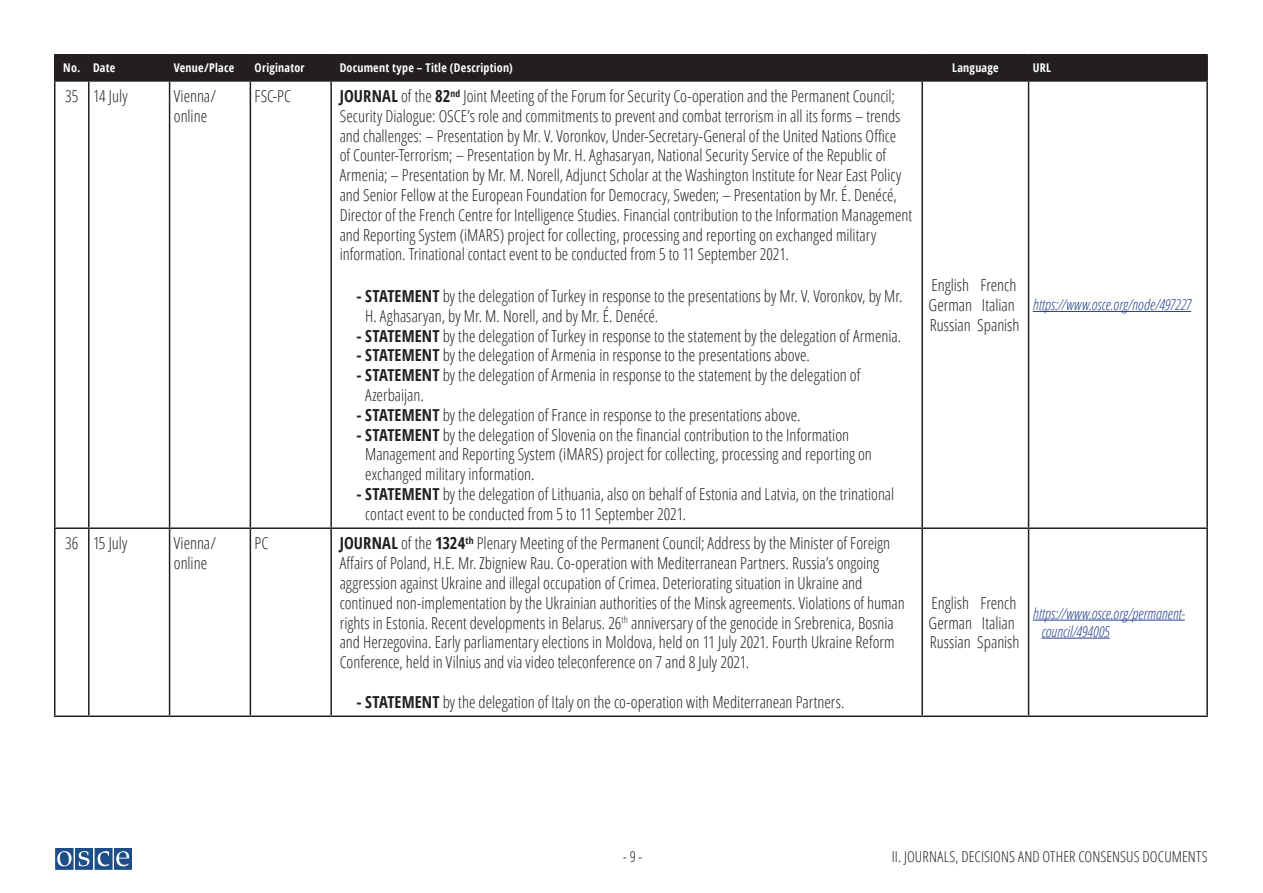
<style>
.page{position:relative;width:1263px;height:893px;background:#fff}
.page>*{position:absolute;margin:0;border:0;box-sizing:border-box;transform-origin:0 0}
.Paragraph_Style_1{font:300 condensed 16.5px/19.8px "Open Sans";color:#231f20}
.Paragraph_Style_3{font:300 condensed 16.5px/19.8px "Open Sans";color:#231f20}
.Para_hyperlink{font:italic 300 condensed 15px/18px "Open Sans";color:#253f8e}
.t1{font:300 condensed 15px "Open Sans";letter-spacing:.005em;color:#231f20}
.Paragraph_Style_1-2{font:700 condensed 12px "Open Sans";letter-spacing:.02em;color:#fff}
.s1{font-weight:700}
</style>
<div class="page">
<hr style="left:89px;top:80px;width:81px;height:2px;background:#231f20">
<hr style="left:170px;top:80px;width:80px;height:2px;background:#231f20">
<hr style="left:169px;top:82px;width:1px;height:445px;background:#231f20">
<hr style="left:250px;top:80px;width:81px;height:2px;background:#231f20">
<hr style="left:250px;top:82px;width:1px;height:445px;background:#231f20">
<hr style="left:331px;top:80px;width:591px;height:2px;background:#231f20">
<hr style="left:330px;top:82px;width:2px;height:445px;background:#231f20">
<hr style="left:922px;top:80px;width:106px;height:2px;background:#231f20">
<hr style="left:921px;top:82px;width:2px;height:445px;background:#231f20">
<hr style="left:1028px;top:80px;width:180px;height:2px;background:#231f20">
<hr style="left:1028px;top:82px;width:1px;height:445px;background:#231f20">
<hr style="left:89px;top:527px;width:81px;height:2px;background:#231f20">
<hr style="left:170px;top:527px;width:80px;height:2px;background:#231f20">
<hr style="left:169px;top:529px;width:1px;height:186px;background:#231f20">
<hr style="left:250px;top:527px;width:81px;height:2px;background:#231f20">
<hr style="left:250px;top:529px;width:1px;height:186px;background:#231f20">
<hr style="left:331px;top:527px;width:591px;height:2px;background:#231f20">
<hr style="left:330px;top:529px;width:2px;height:186px;background:#231f20">
<hr style="left:922px;top:527px;width:106px;height:2px;background:#231f20">
<hr style="left:921px;top:529px;width:2px;height:186px;background:#231f20">
<hr style="left:1028px;top:527px;width:180px;height:2px;background:#231f20">
<hr style="left:1028px;top:529px;width:1px;height:186px;background:#231f20">
<hr style="left:89px;top:715px;width:81px;height:2px;background:#231f20">
<hr style="left:170px;top:715px;width:80px;height:2px;background:#231f20">
<hr style="left:250px;top:715px;width:81px;height:2px;background:#231f20">
<hr style="left:331px;top:715px;width:591px;height:2px;background:#231f20">
<hr style="left:922px;top:715px;width:106px;height:2px;background:#231f20">
<hr style="left:1028px;top:715px;width:180px;height:2px;background:#231f20">
<hr style="left:54px;top:54px;width:35px;height:2px;background:#231f20">
<hr style="left:54px;top:56px;width:2px;height:24px;background:#231f20">
<hr style="left:89px;top:54px;width:81px;height:2px;background:#231f20">
<hr style="left:170px;top:54px;width:80px;height:2px;background:#231f20">
<hr style="left:250px;top:54px;width:81px;height:2px;background:#231f20">
<hr style="left:331px;top:54px;width:591px;height:2px;background:#231f20">
<hr style="left:922px;top:54px;width:106px;height:2px;background:#231f20">
<hr style="left:1028px;top:54px;width:180px;height:2px;background:#231f20">
<div style="left:56px;top:56px;width:1150px;height:24px;background:#231f20"></div>
<hr style="left:1206px;top:56px;width:2px;height:24px;background:#231f20">
<hr style="left:54px;top:82px;width:2px;height:445px;background:#231f20">
<hr style="left:88px;top:82px;width:2px;height:445px;background:#231f20">
<hr style="left:54px;top:527px;width:35px;height:2px;background:#231f20">
<hr style="left:54px;top:529px;width:2px;height:186px;background:#231f20">
<hr style="left:88px;top:529px;width:2px;height:186px;background:#231f20">
<hr style="left:54px;top:715px;width:35px;height:2px;background:#231f20">
<hr style="left:54px;top:80px;width:35px;height:2px;background:#231f20">
<hr style="left:1206px;top:82px;width:2px;height:445px;background:#231f20">
<hr style="left:1206px;top:529px;width:2px;height:186px;background:#231f20">
<hr style="left:1033px;top:311px;width:158px;height:1px;background:#253f8e">
<hr style="left:1033px;top:620px;width:152px;height:1px;background:#253f8e">
<hr style="left:1041px;top:638px;width:69px;height:1px;background:#253f8e">
<img style="left:56px;top:848px;width:75px;height:21px">
<p class="Paragraph_Style_1-2" style="left:63px;top:60px;width:18px">No.</p>
<p class="Paragraph_Style_1-2" style="left:93px;top:60px;width:24px">Date</p>
<p class="Paragraph_Style_1-2" style="left:174px;top:60px;width:62px">Venue/Place</p>
<p class="Paragraph_Style_1-2" style="left:255px;top:60px;width:52px">Originator</p>
<p class="Paragraph_Style_1-2" style="left:340px;top:60px;width:175px">Document type – Title (Description)</p>
<p class="Paragraph_Style_1-2" style="left:952px;top:60px;width:48px">Language</p>
<p class="Paragraph_Style_1-2" style="left:1033px;top:60px;width:20px">URL</p>
<p class="Paragraph_Style_1" style="left:65px;top:86px;width:15px">35</p>
<p class="Paragraph_Style_1" style="left:93px;top:86px;width:36px">14 July</p>
<p class="Paragraph_Style_1" style="left:174px;top:86px;width:44px">Vienna/ online</p>
<p class="Paragraph_Style_1" style="left:255px;top:86px;width:38px">FSC-PC</p>
<p class="Paragraph_Style_1" style="left:340px;top:86px;width:574px"><span class="s1">JOURNAL</span> of the <span class="s1">82</span><sup>nd</sup> Joint Meeting of the Forum for Security Co-operation and the Permanent Council; Security Dialogue: OSCE’s role and commitments to prevent and combat terrorism in all its forms – trends and challenges: – Presentation by Mr. V. Voronkov, Under-Secretary-General of the United Nations Office<br>of Counter-Terrorism; – Presentation by Mr. H. Aghasaryan, National Security Service of the Republic of Armenia; – Presentation by Mr. M. Norell, Adjunct Scholar at the Washington Institute for Near East Policy and Senior Fellow at the European Foundation for Democracy, Sweden; – Presentation by Mr. É. Denécé, Director of the French Centre for Intelligence Studies. Financial contribution to the Information Management and Reporting System (iMARS) project for collecting, processing and reporting on exchanged military information. Trinational contact event to be conducted from 5 to 11 September 2021.</p>
<p class="Paragraph_Style_3" style="left:365px;top:285px;width:539px;text-indent:-9px"><span class="s1">- STATEMENT</span> by the delegation of Turkey in response to the presentations by Mr. V. Voronkov, by Mr.<br>H. Aghasaryan, by Mr. M. Norell, and by Mr. É. Denécé.</p>
<p class="Paragraph_Style_3" style="left:356px;top:325px;width:546px"><span class="s1">- STATEMENT</span> by the delegation of Turkey in response to the statement by the delegation of Armenia.</p>
<p class="Paragraph_Style_3" style="left:356px;top:345px;width:455px"><span class="s1">- STATEMENT</span> by the delegation of Armenia in response to the presentations above.</p>
<p class="Paragraph_Style_3" style="left:365px;top:365px;width:497px;text-indent:-9px"><span class="s1">- STATEMENT</span> by the delegation of Armenia in response to the statement by the delegation of<br>Azerbaijan.</p>
<p class="Paragraph_Style_3" style="left:356px;top:404px;width:445px"><span class="s1">- STATEMENT</span> by the delegation of France in response to the presentations above.</p>
<p class="Paragraph_Style_3" style="left:365px;top:424px;width:508px;text-indent:-9px"><span class="s1">- STATEMENT</span> by the delegation of Slovenia on the financial contribution to the Information<br>Management and Reporting System (iMARS) project for collecting, processing and reporting on exchanged military information.</p>
<p class="Paragraph_Style_3" style="left:365px;top:483px;width:531px;text-indent:-9px"><span class="s1">- STATEMENT</span> by the delegation of Lithuania, also on behalf of Estonia and Latvia, on the trinational contact event to be conducted from 5 to 11 September 2021.</p>
<p class="Paragraph_Style_1" style="left:931px;top:275px;width:86px">English French</p>
<p class="Paragraph_Style_1" style="left:928px;top:294px;width:88px">German Italian</p>
<p class="Paragraph_Style_1" style="left:930px;top:314px;width:91px">Russian Spanish</p>
<p class="Para_hyperlink" style="left:1033px;top:295px;width:160px">https://www.osce.org/node/497227</p>
<p class="Paragraph_Style_1" style="left:65px;top:533px;width:15px">36</p>
<p class="Paragraph_Style_1" style="left:93px;top:533px;width:36px">15 July</p>
<p class="Paragraph_Style_1" style="left:174px;top:533px;width:44px">Vienna/ online</p>
<p class="Paragraph_Style_1" style="left:255px;top:533px;width:15px">PC</p>
<p class="Paragraph_Style_1" style="left:340px;top:533px;width:567px"><span class="s1">JOURNAL</span> of the <span class="s1">1324</span><sup>th</sup> Plenary Meeting of the Permanent Council; Address by the Minister of Foreign Affairs of Poland, H.E. Mr. Zbigniew Rau. Co-operation with Mediterranean Partners. Russia’s ongoing aggression against Ukraine and illegal occupation of Crimea. Deteriorating situation in Ukraine and continued non-implementation by the Ukrainian authorities of the Minsk agreements. Violations of human rights in Estonia. Recent developments in Belarus. 26<sup>th</sup> anniversary of the genocide in Srebrenica, Bosnia and Herzegovina. Early parliamentary elections in Moldova, held on 11 July 2021. Fourth Ukraine Reform Conference, held in Vilnius and via video teleconference on 7 and 8 July 2021.</p>
<p class="Paragraph_Style_3" style="left:356px;top:691px;width:489px"><span class="s1">- STATEMENT</span> by the delegation of Italy on the co-operation with Mediterranean Partners.</p>
<p class="Paragraph_Style_1" style="left:931px;top:592px;width:86px">English French</p>
<p class="Paragraph_Style_1" style="left:928px;top:612px;width:88px">German Italian</p>
<p class="Paragraph_Style_1" style="left:930px;top:632px;width:91px">Russian Spanish</p>
<p class="Para_hyperlink" style="left:1041px;top:604px;width:145px;text-indent:-9px">https://www.osce.org/permanent&shy;council/494005</p>
<p class="t1" style="left:623px;top:846px;width:21px">- 9 -</p>
<p class="t1" style="left:892px;top:846px;width:317px">II. JOURNALS, DECISIONS AND OTHER CONSENSUS DOCUMENTS</p>
</div>
